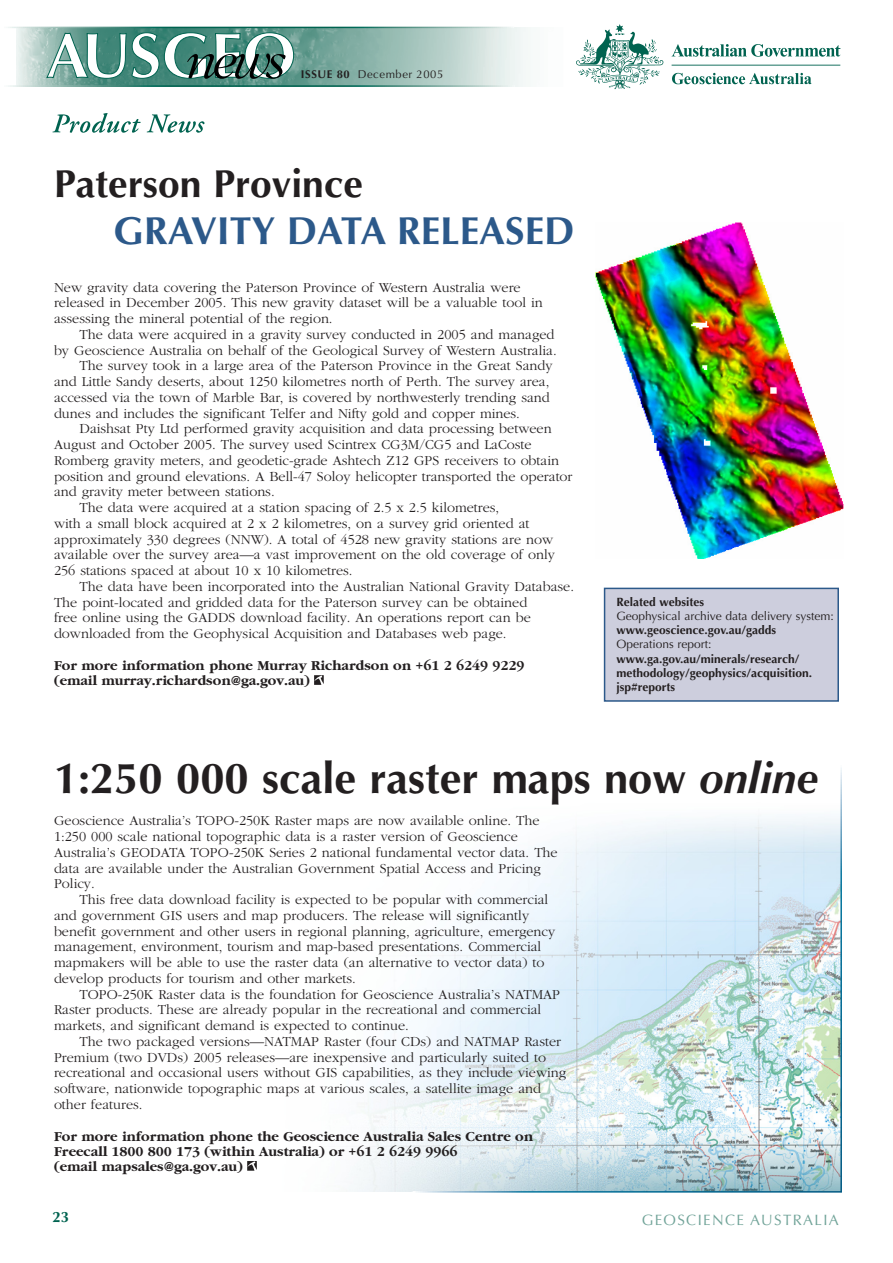
<style>
.page{position:relative;width:893px;height:1263px;background:#fff}
.page>*{position:absolute;margin:0;border:0;box-sizing:border-box;transform-origin:0 0}
.t1{font:700 43.5px "Optima";color:#231f20}
.t2{font:700 39px "Optima";color:#2c598a}
.t3{font:700 39px "Optima";color:#231f20}
.t4{font:15px "Optima";letter-spacing:.09em;color:#70a398}
.t5{font:700 15px "Optima";color:#006350}
.t6{font:300 14.25px/15.8px "Garamond";color:#231f20}
.t7{font:700 14.25px/15px "Garamond";color:#231f20}
.t8{font:700 12px/14.2px "Optima";color:#231f20}
.t9{font:12px "Optima";color:#231f20}
.t10{font:11.25px "Optima";letter-spacing:.05em;color:#231f20}
.s1{font-weight:700}
.s2{font-style:italic}
</style>
<div class="page">
<img style="left:17px;top:27px;width:511px;height:59px">
<svg style="left:46px;top:32px;width:248px;height:47px"></svg>
<hr style="left:2px;top:27px;width:512px;height:1px;background:#fff">
<hr style="left:2px;top:85px;width:513px;height:2px;background:#fff">
<img style="left:576px;top:24px;width:265px;height:66px">
<svg style="left:52px;top:113px;width:153px;height:20px"></svg>
<img style="left:349px;top:815px;width:491px;height:376px">
<div style="left:605px;top:588px;width:233px;height:113px;background:#cdcedd"></div>
<div style="left:604px;top:588px;width:235px;height:114px;border:2px solid #2c598a"></div>
<img style="left:595px;top:222px;width:248px;height:337px">
<svg style="left:247px;top:1161px;width:10px;height:10px"></svg>
<svg style="left:314px;top:675px;width:10px;height:10px"></svg>
<p class="t10" style="left:301px;top:68px;width:144px"><span class="s1">ISSUE 80</span> December 2005</p>
<h2 class="t3" style="left:54px;top:161px;width:310px">Paterson Province</h2>
<h2 class="t2" style="left:114px;top:208px;width:462px">GRAVITY DATA RELEASED</h2>
<p class="t6" style="left:54px;top:279px;width:490px">New gravity data covering the Paterson Province of Western Australia were released in December 2005. This new gravity dataset will be a valuable tool in assessing the mineral potential of the region.</p>
<p class="t6" style="left:80px;top:327px;width:476px">The data were acquired in a gravity survey conducted in 2005 and managed</p>
<p class="t6" style="left:54px;top:342px;width:504px">by Geoscience Australia on behalf of the Geological Survey of Western Australia.</p>
<p class="t6" style="left:80px;top:358px;width:475px">The survey took in a large area of the Paterson Province in the Great Sandy</p>
<p class="t6" style="left:54px;top:374px;width:497px">and Little Sandy deserts, about 1250 kilometres north of Perth. The survey area,</p>
<p class="t6" style="left:54px;top:390px;width:497px">accessed via the town of Marble Bar, is covered by northwesterly trending sand</p>
<p class="t6" style="left:54px;top:405px;width:467px">dunes and includes the significant Telfer and Nifty gold and copper mines.</p>
<p class="t6" style="left:80px;top:421px;width:474px">Daishsat Pty Ltd performed gravity acquisition and data processing between</p>
<p class="t6" style="left:54px;top:437px;width:479px">August and October 2005. The survey used Scintrex CG3M/CG5 and LaCoste</p>
<p class="t6" style="left:54px;top:453px;width:507px">Romberg gravity meters, and geodetic-grade Ashtech Z12 GPS receivers to obtain</p>
<p class="t6" style="left:54px;top:468px;width:520px">position and ground elevations. A Bell-47 Soloy helicopter transported the operator</p>
<p class="t6" style="left:54px;top:484px;width:222px">and gravity meter between stations.</p>
<p class="t6" style="left:80px;top:500px;width:421px">The data were acquired at a station spacing of 2.5 x 2.5 kilometres,</p>
<p class="t6" style="left:54px;top:516px;width:477px">with a small block acquired at 2 x 2 kilometres, on a survey grid oriented at</p>
<p class="t6" style="left:54px;top:531px;width:501px">approximately 330 degrees (NNW). A total of 4528 new gravity stations are now</p>
<p class="t6" style="left:54px;top:547px;width:502px">available over the survey area—a vast improvement on the old coverage of only</p>
<p class="t6" style="left:54px;top:563px;width:300px">256 stations spaced at about 10 x 10 kilometres.</p>
<p class="t6" style="left:80px;top:579px;width:496px">The data have been incorporated into the Australian National Gravity Database.</p>
<p class="t6" style="left:54px;top:594px;width:475px">The point-located and gridded data for the Paterson survey can be obtained</p>
<p class="t6" style="left:54px;top:610px;width:478px">free online using the GADDS download facility. An operations report can be</p>
<p class="t6" style="left:54px;top:626px;width:454px">downloaded from the Geophysical Acquisition and Databases web page.</p>
<p class="t7" style="left:54px;top:658px;width:472px">For more information phone Murray Richardson on +61 2 6249 9229 (email murray.richardson@ga.gov.au)</p>
<p class="t8" style="left:617px;top:594px;width:89px">Related websites</p>
<p class="t9" style="left:617px;top:609px;width:219px">Geophysical archive data delivery system:</p>
<p class="t8" style="left:617px;top:623px;width:161px">www.geoscience.gov.au/gadds</p>
<p class="t9" style="left:617px;top:637px;width:96px">Operations report:</p>
<p class="t8" style="left:617px;top:651px;width:197px">www.ga.gov.au/minerals/research/ methodology/geophysics/acquisition. jsp#reports</p>
<h1 class="t1" style="left:54px;top:753px;width:766px">1:250 000 scale raster maps now <span class="s2">online</span></h1>
<p class="t6" style="left:54px;top:813px;width:505px">Geoscience Australia’s TOPO-250K Raster maps are now available online. The 1:250 000 scale national topographic data is a raster version of Geoscience Australia’s GEODATA TOPO-250K Series 2 national fundamental vector data. The data are available under the Australian Government Spatial Access and Pricing Policy.</p>
<p class="t6" style="left:54px;top:892px;width:503px;text-indent:26px">This free data download facility is expected to be popular with commercial and government GIS users and map producers. The release will significantly benefit government and other users in regional planning, agriculture, emergency management, environment, tourism and map-based presentations. Commercial mapmakers will be able to use the raster data (an alternative to vector data) to develop products for tourism and other markets.</p>
<p class="t6" style="left:54px;top:986px;width:508px;text-indent:26px">TOPO-250K Raster data is the foundation for Geoscience Australia’s NATMAP<br>Raster products. These are already popular in the recreational and commercial markets, and significant demand is expected to continue.</p>
<p class="t6" style="left:54px;top:1034px;width:514px;text-indent:26px">The two packaged versions—NATMAP Raster (four CDs) and NATMAP Raster Premium (two DVDs) 2005 releases—are inexpensive and particularly suited to recreational and occasional users without GIS capabilities, as they include viewing software, nationwide topographic maps at various scales, a satellite image and other features.</p>
<p class="t7" style="left:54px;top:1129px;width:481px">For more information phone the Geoscience Australia Sales Centre on<br>Freecall 1800 800 173 (within Australia) or +61 2 6249 9966<br>(email mapsales@ga.gov.au)</p>
<p class="t5" style="left:52px;top:1208px;width:18px">23</p>
<p class="t4" style="left:642px;top:1211px;width:199px">GEOSCIENCE AUSTRALIA</p>
</div>
